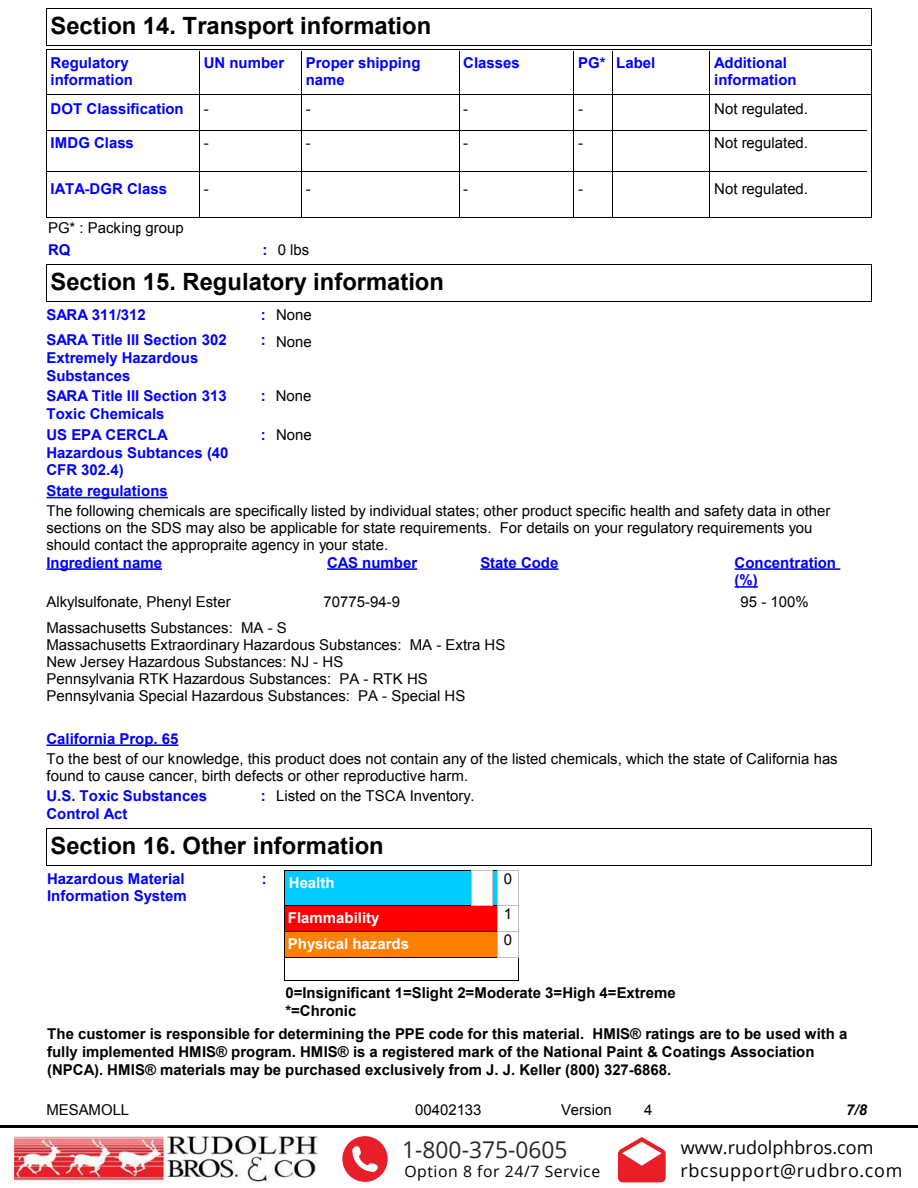
<style>
.page{position:relative;width:918px;height:1188px;background:#fff}
.page>*{position:absolute;margin:0;border:0;box-sizing:border-box;transform-origin:0 0}
.t1{font:700 23.7px "Arial";color:#000}
.t2{font:23.1px "Open Sans";color:#292829}
.t3{font:18px/22.4px "Open Sans";letter-spacing:.035em;color:#000}
.t4{font:15.75px "Open Sans";letter-spacing:.035em;color:#000}
.t5{font:15px/17.1px "Arial";color:#000}
.t6{font:700 15px/17.9px "Arial";color:#00f}
.t7{font:700 15px/17.9px "Arial";color:#000}
.t8{font:700 15px/26px "Arial";color:#fff}
.t9{font:italic 700 15px "Arial";color:#000}
.t10{font:700 15px "Arial";color:#0000e6}
.s1{font-weight:700;color:#00f}
</style>
<div class="page">
<hr style="left:0;top:1126px;width:918px;height:2px;background:#000101">
<svg style="left:342px;top:1136px;width:46px;height:46px"></svg>
<svg style="left:618px;top:1137px;width:48px;height:45px"></svg>
<img style="left:14px;top:1136px;width:305px;height:46px">
<hr style="left:46px;top:8px;width:826px;height:1px;background:#000">
<hr style="left:871px;top:9px;width:1px;height:37px;background:#000">
<hr style="left:46px;top:45px;width:826px;height:1px;background:#000">
<hr style="left:46px;top:9px;width:1px;height:37px;background:#000">
<hr style="left:46px;top:50px;width:826px;height:1px;background:#000">
<hr style="left:871px;top:50px;width:1px;height:168px;background:#000">
<hr style="left:46px;top:217px;width:826px;height:1px;background:#000">
<hr style="left:46px;top:50px;width:1px;height:168px;background:#000">
<hr style="left:199px;top:51px;width:1px;height:167px;background:#000">
<hr style="left:301px;top:51px;width:1px;height:167px;background:#000">
<hr style="left:459px;top:51px;width:1px;height:167px;background:#000">
<hr style="left:573px;top:51px;width:1px;height:167px;background:#000">
<hr style="left:612px;top:51px;width:1px;height:167px;background:#000">
<hr style="left:709px;top:51px;width:1px;height:167px;background:#000">
<hr style="left:46px;top:94px;width:825px;height:1px;background:#000">
<hr style="left:46px;top:130px;width:821px;height:1px;background:#000">
<hr style="left:46px;top:171px;width:821px;height:1px;background:#000">
<hr style="left:46px;top:264px;width:826px;height:1px;background:#000">
<hr style="left:871px;top:265px;width:1px;height:37px;background:#000">
<hr style="left:46px;top:301px;width:826px;height:1px;background:#000">
<hr style="left:46px;top:265px;width:1px;height:37px;background:#000">
<hr style="left:46px;top:497px;width:122px;height:1px;background:#00f">
<hr style="left:46px;top:744px;width:132px;height:2px;background:#00f">
<hr style="left:46px;top:568px;width:116px;height:2px;background:#00f">
<hr style="left:327px;top:568px;width:90px;height:2px;background:#00f">
<hr style="left:480px;top:568px;width:79px;height:2px;background:#00f">
<hr style="left:735px;top:568px;width:105px;height:2px;background:#00f">
<hr style="left:735px;top:586px;width:23px;height:2px;background:#00f">
<hr style="left:46px;top:828px;width:826px;height:1px;background:#000">
<hr style="left:871px;top:829px;width:1px;height:37px;background:#000">
<hr style="left:46px;top:865px;width:826px;height:1px;background:#000">
<hr style="left:46px;top:829px;width:1px;height:37px;background:#000">
<div style="left:285px;top:870px;width:233px;height:36px;background:#0cf"></div>
<hr style="left:285px;top:870px;width:234px;height:1px;background:#000">
<hr style="left:284px;top:870px;width:1px;height:36px;background:#000">
<div style="left:285px;top:906px;width:233px;height:25px;background:#f00"></div>
<hr style="left:285px;top:905px;width:234px;height:1px;background:#000">
<div style="left:285px;top:932px;width:233px;height:25px;background:#ff8000"></div>
<hr style="left:285px;top:931px;width:234px;height:1px;background:#000">
<hr style="left:285px;top:957px;width:234px;height:1px;background:#000">
<hr style="left:285px;top:980px;width:234px;height:1px;background:#000">
<svg style="left:284px;top:906px;width:1px;height:75px"></svg>
<div style="left:497px;top:870px;width:21px;height:36px;background:#fff"></div>
<hr style="left:518px;top:870px;width:1px;height:36px;background:#c0c0c0">
<hr style="left:497px;top:870px;width:1px;height:36px;background:#c0c0c0">
<div style="left:472px;top:870px;width:21px;height:36px;background:#fff"></div>
<hr style="left:492px;top:870px;width:1px;height:36px;background:#c0c0c0">
<hr style="left:471px;top:870px;width:1px;height:36px;background:#c0c0c0">
<svg style="left:472px;top:905px;width:47px;height:75px"></svg>
<svg style="left:472px;top:870px;width:46px;height:1px"></svg>
<h1 class="t1" style="left:51px;top:10px;width:382px">Section 14. Transport information</h1>
<p class="t6" style="left:51px;top:54px;width:84px">Regulatory information</p>
<p class="t6" style="left:204px;top:54px;width:82px">UN number</p>
<p class="t6" style="left:306px;top:54px;width:116px">Proper shipping name</p>
<p class="t6" style="left:463px;top:54px;width:58px">Classes</p>
<p class="t6" style="left:578px;top:54px;width:79px">PG* Label</p>
<p class="t6" style="left:714px;top:54px;width:84px">Additional information</p>
<p class="t5" style="left:204px;top:101px;width:6px">-</p>
<p class="t6" style="left:51px;top:101px;width:135px">DOT Classification</p>
<p class="t5" style="left:306px;top:101px;width:6px">-</p>
<p class="t5" style="left:463px;top:101px;width:6px">-</p>
<p class="t5" style="left:578px;top:101px;width:6px">-</p>
<p class="t5" style="left:714px;top:101px;width:95px">Not regulated.</p>
<p class="t6" style="left:51px;top:135px;width:85px">IMDG Class</p>
<p class="t6" style="left:51px;top:180px;width:118px">IATA-DGR Class</p>
<p class="t5" style="left:714px;top:135px;width:95px">Not regulated.</p>
<p class="t5" style="left:204px;top:135px;width:6px">-</p>
<p class="t5" style="left:306px;top:135px;width:6px">-</p>
<p class="t5" style="left:463px;top:135px;width:6px">-</p>
<p class="t5" style="left:578px;top:135px;width:6px">-</p>
<p class="t5" style="left:463px;top:180px;width:6px">-</p>
<p class="t5" style="left:578px;top:180px;width:6px">-</p>
<p class="t5" style="left:714px;top:180px;width:95px">Not regulated.</p>
<p class="t5" style="left:204px;top:180px;width:6px">-</p>
<p class="t5" style="left:306px;top:180px;width:6px">-</p>
<p class="t5" style="left:48px;top:219px;width:137px">PG* : Packing group</p>
<p class="t10" style="left:48px;top:240px;width:24px">RQ</p>
<p class="t5" style="left:262px;top:242px;width:48px"><span class="s1">:</span> 0 lbs</p>
<h1 class="t1" style="left:51px;top:266px;width:395px">Section 15. Regulatory information</h1>
<p class="t6" style="left:46px;top:306px;width:101px">SARA 311/312</p>
<p class="t6" style="left:261px;top:306px;width:6px">:</p>
<p class="t6" style="left:46px;top:331px;width:182px">SARA Title III Section 302<br>Extremely Hazardous<br>Substances</p>
<p class="t6" style="left:261px;top:331px;width:6px">:</p>
<p class="t5" style="left:276px;top:306px;width:37px">None</p>
<p class="t5" style="left:276px;top:333px;width:37px">None</p>
<p class="t6" style="left:46px;top:387px;width:182px">SARA Title III Section 313<br>Toxic Chemicals</p>
<p class="t6" style="left:46px;top:426px;width:184px">US EPA CERCLA<br>Hazardous Subtances (40<br>CFR 302.4)</p>
<p class="t5" style="left:276px;top:387px;width:37px">None</p>
<p class="t6" style="left:261px;top:387px;width:6px">:</p>
<p class="t5" style="left:261px;top:426px;width:53px"><span class="s1">:</span> None</p>
<p class="t6" style="left:46px;top:482px;width:123px">State regulations</p>
<p class="t5" style="left:46px;top:502px;width:786px">The following chemicals are specifically listed by individual states; other product specific health and safety data in other sections on the SDS may also be applicable for state requirements. For details on your regulatory requirements you should contact the appropraite agency in your state.</p>
<p class="t6" style="left:46px;top:554px;width:117px">Ingredient name</p>
<p class="t6" style="left:327px;top:554px;width:92px">CAS number</p>
<p class="t6" style="left:480px;top:554px;width:80px">State Code</p>
<p class="t6" style="left:735px;top:554px;width:103px">Concentration (%)</p>
<p class="t5" style="left:46px;top:593px;width:186px">Alkylsulfonate, Phenyl Ester</p>
<p class="t5" style="left:324px;top:593px;width:78px">70775-94-9</p>
<p class="t5" style="left:741px;top:593px;width:70px">95 - 100%</p>
<p class="t5" style="left:46px;top:619px;width:460px">Massachusetts Substances: MA - S<br>Massachusetts Extraordinary Hazardous Substances: MA - Extra HS New Jersey Hazardous Substances: NJ - HS<br>Pennsylvania RTK Hazardous Substances: PA - RTK HS Pennsylvania Special Hazardous Substances: PA - Special HS</p>
<p class="t6" style="left:46px;top:730px;width:133px">California Prop. 65</p>
<p class="t5" style="left:46px;top:750px;width:793px">To the best of our knowledge, this product does not contain any of the listed chemicals, which the state of California has found to cause cancer, birth defects or other reproductive harm.</p>
<p class="t6" style="left:46px;top:788px;width:162px">U.S. Toxic Substances<br>Control Act</p>
<p class="t5" style="left:261px;top:788px;width:215px"><span class="s1">:</span> Listed on the TSCA Inventory.</p>
<h1 class="t1" style="left:51px;top:830px;width:335px">Section 16. Other information</h1>
<p class="t6" style="left:47px;top:870px;width:141px">Hazardous Material<br>Information System</p>
<p class="t6" style="left:262px;top:870px;width:6px">:</p>
<p class="t8" style="left:289px;top:870px;width:47px">Health</p>
<p class="t8" style="left:288px;top:905px;width:123px">Flammability<br>Physical hazards</p>
<p class="t5" style="left:504px;top:870px;width:10px">0</p>
<p class="t5" style="left:504px;top:901px;width:10px;line-height:26px">1<br>0</p>
<p class="t7" style="left:285px;top:985px;width:392px">0=Insignificant 1=Slight 2=Moderate 3=High 4=Extreme *=Chronic</p>
<p class="t7" style="left:47px;top:1025px;width:802px">The customer is responsible for determining the PPE code for this material. HMIS® ratings are to be used with a fully implemented HMIS® program. HMIS® is a registered mark of the National Paint &amp; Coatings Association (NPCA). HMIS® materials may be purchased exclusively from J. J. Keller (800) 327-6868.</p>
<p class="t5" style="left:46px;top:1101px;width:84px">MESAMOLL</p>
<p class="t5" style="left:415px;top:1101px;width:68px">00402133</p>
<p class="t5" style="left:561px;top:1101px;width:52px">Version</p>
<p class="t5" style="left:644px;top:1101px;width:10px">4</p>
<p class="t9" style="left:846px;top:1099px;width:22px">7/8</p>
<h2 class="t2" style="left:402px;top:1134px;width:167px">1-800-375-0605</h2>
<p class="t4" style="left:404px;top:1161px;width:197px">Option 8 for 24/7 Service</p>
<p class="t3" style="left:680px;top:1136px;width:224px">www.rudolphbros.com rbcsupport@rudbro.com</p>
</div>
